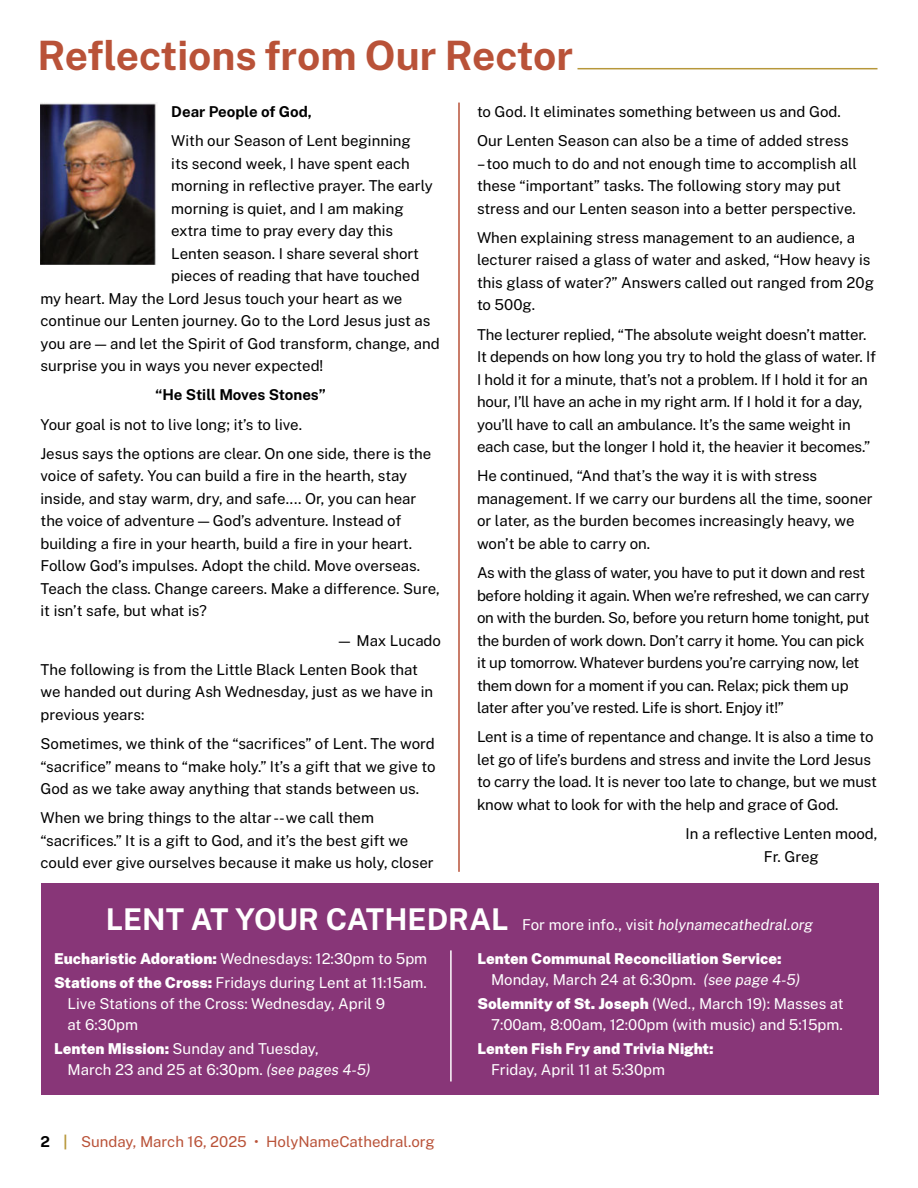
<style>
.page{position:relative;width:918px;height:1188px;background:#fff}
.page>*{position:absolute;margin:0;border:0;box-sizing:border-box;transform-origin:0 0}
.t1{font:100 40.5px "Rnmbwv Public Sans";color:#b95238}
.t2{font:100 15px/22.5px "Bsjyxh Public Sans";letter-spacing:-.01em;color:#000}
.t3{font:100 15px/22.5px "Pcgcyf Public Sans";color:#000}
.body_text{font:100 15px/21px "Bsjyxh Public Sans";color:#fff}
.body_text-2{font:100 15px/21px "Bcbwrr Public Sans";color:#fff}
.headline{font:italic 100 15px "Public Sans";color:#fff}
.t4{font:100 15px "Bsjyxh Public Sans";color:#b95238}
.t5{font:100 15px "Pjvvxr Public Sans";color:#000}
.s1{font-family:"Bsjyxh Public Sans"}
.s2{font-family:"Pcgcyf Public Sans"}
.s3{font-family:"Pjvvxr Public Sans";font-style:normal;font-size:30px}
.s4{font-family:"Bsjyxh Public Sans";font-style:normal}
.s5{font-family:"Bcbwrr Public Sans"}
.s6{font-family:"Public Sans";font-style:italic}
.s7{font-family:"Pjvvxr Public Sans";color:#000}
.s8{font-family:"Pjvvxr Public Sans";color:#b7973a}
</style>
<div class="page">
<hr style="left:459px;top:103px;width:1px;height:769px;background:#b95238">
<img style="left:41px;top:103px;width:115px;height:162px">
<hr style="left:578px;top:68px;width:300px;height:1px;background:#b7973a">
<div style="left:41px;top:884px;width:837px;height:211px;background:#883678"></div>
<hr style="left:450px;top:950px;width:2px;height:132px;background:#fff">
<p class="t1" style="left:38px;top:29px;width:537px">Reflections from Our Rector</p>
<p class="t5" style="left:171px;top:102px;width:142px">Dear People of God,</p>
<p class="t2" style="left:171px;top:129px;width:241px">With our Season of Lent beginning</p>
<p class="t2" style="left:171px;top:152px;width:240px">its second week, I have spent each</p>
<p class="t3" style="left:171px;top:174px;width:263px">morning in reflective prayer. The early</p>
<p class="t2" style="left:171px;top:197px;width:234px">morning is quiet, and I am making</p>
<p class="t2" style="left:171px;top:219px;width:223px">extra time to pray every day this</p>
<p class="t2" style="left:171px;top:242px;width:249px">Lenten season. I share several short</p>
<p class="t2" style="left:171px;top:264px;width:250px">pieces of reading that have touched</p>
<p class="t2" style="left:40px;top:287px;width:363px">my heart. May the Lord Jesus touch your heart as we</p>
<p class="t2" style="left:40px;top:309px;width:391px">continue our Lenten journey. Go to the Lord Jesus just as</p>
<p class="t3" style="left:40px;top:332px;width:401px">you are — and let the Spirit of God transform, change, and</p>
<p class="t2" style="left:40px;top:354px;width:284px">surprise you in ways you never expected!</p>
<p class="t5" style="left:155px;top:385px;width:172px">“He Still Moves Stones”</p>
<p class="t2" style="left:40px;top:413px;width:263px">Your goal is not to live long; it’s to live.</p>
<p class="t3" style="left:40px;top:442px;width:401px"><span class="s1">Jesus says the options are clear. On one side, there is the </span>voice of safety. You can build a fire in the hearth, stay <span class="s1">inside, and stay warm, dry, and safe.... Or, you can hear </span>the voice of adventure — God’s adventure. Instead of building a fire in your hearth, build a fire in your heart.<br><span class="s1">Follow God’s impulses. Adopt the child. Move overseas.<br></span>Teach the class. Change careers. Make a difference. Sure, <span class="s1">it isn’t safe, but what is?</span></p>
<p class="t2" style="left:336px;top:629px;width:107px">— Max Lucado</p>
<p class="t2" style="left:40px;top:658px;width:394px"><span class="s2">The following is from the Little Black Lenten Book that </span>we handed out during Ash Wednesday, just as we have in previous years:</p>
<p class="t3" style="left:40px;top:732px;width:397px;text-align:justify">Sometimes, we think of the “sacrifices” of Lent. The word “sacrifice” means to “make holy.” It’s a gift that we give to <span class="s1">God as we take away anything that stands between us.</span></p>
<p class="t2" style="left:40px;top:806px;width:395px">When we bring things to the altar -- we call them <span class="s2">“sacrifices.” It is a gift to God, and it’s the best gift we </span>could ever give ourselves because it make us holy, closer</p>
<p class="t2" style="left:477px;top:100px;width:365px">to God. It eliminates something between us and God.</p>
<p class="t2" style="left:477px;top:129px;width:373px">Our Lenten Season can also be a time of added stress</p>
<p class="t2" style="left:477px;top:152px;width:382px">– too much to do and not enough time to accomplish all <span class="s2">these “important” tasks. The following story may put </span>stress and our Lenten season into a better perspective.</p>
<p class="t2" style="left:477px;top:226px;width:399px">When explaining stress management to an audience, a lecturer raised a glass of water and asked, “How heavy is <span class="s2">this glass of water?” Answers called out ranged from 20g </span>to 500g.</p>
<p class="t2" style="left:477px;top:323px;width:401px"><span class="s2">The lecturer replied, “The absolute weight doesn’t matter.<br></span>It depends on how long you try to hold the glass of water. If I hold it for a minute, that’s not a problem. If I hold it for an hour, I’ll have an ache in my right arm. If I hold it for a day, you’ll have to call an ambulance. It’s the same weight in <span class="s2">each case, but the longer I hold it, the heavier it becomes.”</span></p>
<p class="t2" style="left:477px;top:464px;width:397px">He continued, “And that’s the way it is with stress management. If we carry our burdens all the time, sooner or later, as the burden becomes increasingly heavy, we won’t be able to carry on.</p>
<p class="t2" style="left:477px;top:561px;width:394px">As with the glass of water, you have to put it down and rest before holding it again. When we’re refreshed, we can carry on with the burden. So, before you return home tonight, put the burden of work down. Don’t carry it home. You can pick it up tomorrow. Whatever burdens you’re carrying now, let them down for a moment if you can. Relax; pick them up <span class="s2">later after you’ve rested. Life is short. Enjoy it!”</span></p>
<p class="t2" style="left:477px;top:725px;width:402px">Lent is a time of repentance and change. It is also a time to let go of life’s burdens and stress and invite the Lord Jesus to carry the load. It is never too late to change, but we must know what to look for with the help and grace of God.</p>
<p class="t3" style="left:686px;top:822px;width:193px">In a reflective Lenten mood,</p>
<p class="t2" style="left:764px;top:845px;width:57px">Fr. Greg</p>
<p class="headline" style="left:106px;top:915px;width:709px"><span class="s3">LENT AT YOUR CATHEDRAL</span> <span class="s4">For more info., visit</span> holynamecathedral.org</p>
<p class="body_text" style="left:54px;top:947px;width:375px"><span class="s5">Eucharistic Adoration:</span> Wednesdays: 12:30pm to 5pm</p>
<p class="body_text" style="left:68px;top:971px;width:361px;text-indent:-14px"><span class="s5">Stations of the Cross:</span> Fridays during Lent at 11:15am.<br>Live Stations of the Cross: Wednesday, April 9<br>at 6:30pm</p>
<p class="body_text" style="left:68px;top:1037px;width:304px;text-indent:-14px"><span class="s5">Lenten Mission:</span> <span class="s2">Sunday and Tuesday,<br></span>March 23 and 25 at 6:30pm. <span class="s6">(see pages 4-5)</span></p>
<p class="t4" style="left:40px;top:1131px;width:396px"><span class="s7">2</span> <span class="s8">|</span> Sunday, March 16, 2025 • HolyNameCathedral.org</p>
<p class="body_text-2" style="left:491px;top:947px;width:311px;text-indent:-14px">Lenten Communal Reconciliation Service:<br><span class="s1">Monday, March 24 at 6:30pm.</span> <span class="s6">(see page 4-5)</span></p>
<p class="body_text" style="left:478px;top:992px;width:368px;text-align:right"><span class="s5">Solemnity of St. Joseph</span> (Wed., March 19): Masses at<br>7:00am, 8:00am, 12:00pm (with music) and 5:15pm.</p>
<p class="body_text-2" style="left:491px;top:1037px;width:224px;text-indent:-14px">Lenten Fish Fry and Trivia Night:<br><span class="s1">Friday, April 11 at 5:30pm</span></p>
</div>
